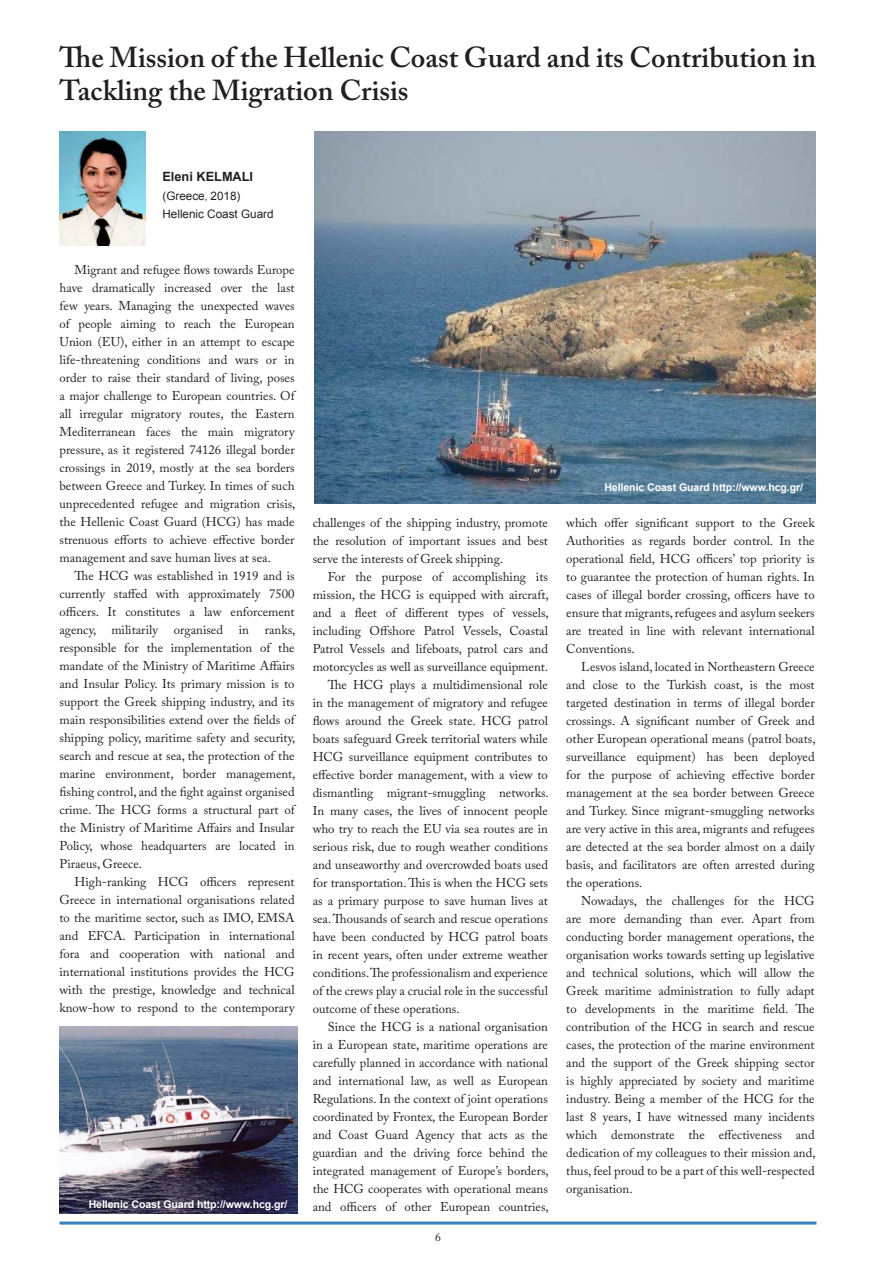
<style>
.page{position:relative;width:893px;height:1263px;background:#fff}
.page>*{position:absolute;margin:0;border:0;box-sizing:border-box;transform-origin:0 0}
.t1{font:600 28.65px/33px "Adobe Caslon Pro";color:#231f20}
.t2{font:12.75px/18px "Adobe Caslon Pro";color:#231f20;text-align:justify}
.t3{font:700 12.75px "Arial";color:#231f20}
.t4{font:11.7px/18.5px "Arial";color:#231f20}
.t5{font:11.7px "Adobe Caslon Pro";color:#231f20}
.t6{font:700 10.65px "Arial";letter-spacing:-.01em;color:#fff}
.s1{font-family:"Koz Min Pr 6 N"}
</style>
<div class="page">
<hr style="left:60px;top:1221px;width:756px;height:3px;background:#397ec1">
<img style="left:60px;top:1027px;width:237px;height:186px">
<img style="left:314px;top:131px;width:502px;height:372px">
<img style="left:60px;top:131px;width:86px;height:115px">
<h1 class="t1" style="left:60px;top:41px;width:758px">The Mission of the Hellenic Coast Guard and its Contribution in<br>Tackling the Migration Crisis</h1>
<p class="t3" style="left:162px;top:168px;width:92px">Eleni KELMALI</p>
<p class="t4" style="left:162px;top:187px;width:113px">(Greece<span class="s1">,</span> 2018)<br>Hellenic Coast Guard</p>
<p class="t2" style="left:60px;top:260px;width:237px;text-indent:15px">Migrant and refugee flows towards Europe have dramatically increased over the last few years. Managing the unexpected waves of people aiming to reach the European Union (EU), either in an attempt to escape life-threatening conditions and wars or in order to raise their standard of living, poses a major challenge to European countries. Of all irregular migratory routes, the Eastern Mediterranean faces the main migratory pressure, as it registered 74126 illegal border crossings in 2019, mostly at the sea borders between Greece and Turkey. In times of such unprecedented refugee and migration crisis, the Hellenic Coast Guard (HCG) has made strenuous efforts to achieve effective border management and save human lives at sea.</p>
<p class="t2" style="left:60px;top:566px;width:238px;text-indent:15px">The HCG was established in 1919 and is currently staffed with approximately 7500 officers. It constitutes a law enforcement agency, militarily organised in ranks, responsible for the implementation of the mandate of the Ministry of Maritime Affairs and Insular Policy. Its primary mission is to support the Greek shipping industry, and its main responsibilities extend over the fields of shipping policy, maritime safety and security, search and rescue at sea, the protection of the marine environment, border management, fishing control, and the fight against organised crime. The HCG forms a structural part of the Ministry of Maritime Affairs and Insular Policy, whose headquarters are located in Piraeus, Greece.</p>
<p class="t2" style="left:60px;top:872px;width:237px;text-indent:15px">High-ranking HCG officers represent Greece in international organisations related to the maritime sector, such as IMO, EMSA and EFCA. Participation in international fora and cooperation with national and international institutions provides the HCG with the prestige, knowledge and technical know-how to respond to the contemporary</p>
<p class="t6" style="left:89px;top:1197px;width:200px">Hellenic Coast Guard http://www.hcg.gr/</p>
<p class="t2" style="left:313px;top:513px;width:237px">challenges of the shipping industry, promote the resolution of important issues and best serve the interests of Greek shipping.</p>
<p class="t2" style="left:328px;top:567px;width:222px">For the purpose of accomplishing its</p>
<p class="t2" style="left:313px;top:585px;width:238px">mission, the HCG is equipped with aircraft,</p>
<p class="t2" style="left:313px;top:603px;width:238px">and a fleet of different types of vessels,</p>
<p class="t2" style="left:313px;top:621px;width:237px">including Offshore Patrol Vessels, Coastal</p>
<p class="t2" style="left:313px;top:639px;width:237px">Patrol Vessels and lifeboats, patrol cars and</p>
<p class="t2" style="left:313px;top:657px;width:237px">motorcycles as well as surveillance equipment.</p>
<p class="t2" style="left:328px;top:675px;width:222px">The HCG plays a multidimensional role</p>
<p class="t2" style="left:313px;top:693px;width:237px">in the management of migratory and refugee</p>
<p class="t2" style="left:313px;top:711px;width:237px">flows around the Greek state. HCG patrol</p>
<p class="t2" style="left:313px;top:729px;width:237px">boats safeguard Greek territorial waters while</p>
<p class="t2" style="left:313px;top:747px;width:237px">HCG surveillance equipment contributes to</p>
<p class="t2" style="left:313px;top:765px;width:237px">effective border management, with a view to</p>
<p class="t2" style="left:313px;top:783px;width:238px">dismantling migrant-smuggling networks.</p>
<p class="t2" style="left:313px;top:801px;width:237px">In many cases, the lives of innocent people</p>
<p class="t2" style="left:313px;top:819px;width:237px">who try to reach the EU via sea routes are in</p>
<p class="t2" style="left:313px;top:837px;width:237px">serious risk, due to rough weather conditions</p>
<p class="t2" style="left:313px;top:855px;width:237px">and unseaworthy and overcrowded boats used</p>
<p class="t2" style="left:313px;top:873px;width:237px">for transportation. This is when the HCG sets</p>
<p class="t2" style="left:313px;top:891px;width:237px">as a primary purpose to save human lives at</p>
<p class="t2" style="left:313px;top:909px;width:237px">sea. Thousands of search and rescue operations</p>
<p class="t2" style="left:313px;top:927px;width:237px">have been conducted by HCG patrol boats</p>
<p class="t2" style="left:313px;top:945px;width:237px">in recent years, often under extreme weather</p>
<p class="t2" style="left:313px;top:963px;width:237px">conditions. The professionalism and experience</p>
<p class="t2" style="left:313px;top:981px;width:237px">of the crews play a crucial role in the successful</p>
<p class="t2" style="left:313px;top:999px;width:149px">outcome of these operations.</p>
<p class="t2" style="left:328px;top:1017px;width:222px">Since the HCG is a national organisation</p>
<p class="t2" style="left:313px;top:1035px;width:237px">in a European state, maritime operations are</p>
<p class="t2" style="left:313px;top:1053px;width:237px">carefully planned in accordance with national</p>
<p class="t2" style="left:313px;top:1071px;width:237px">and international law, as well as European</p>
<p class="t2" style="left:313px;top:1089px;width:237px">Regulations. In the context of joint operations</p>
<p class="t2" style="left:313px;top:1107px;width:237px">coordinated by Frontex, the European Border</p>
<p class="t2" style="left:313px;top:1125px;width:237px">and Coast Guard Agency that acts as the</p>
<p class="t2" style="left:313px;top:1143px;width:237px">guardian and the driving force behind the</p>
<p class="t2" style="left:313px;top:1161px;width:238px">integrated management of Europe’s borders,</p>
<p class="t2" style="left:313px;top:1179px;width:237px">the HCG cooperates with operational means</p>
<p class="t2" style="left:313px;top:1197px;width:238px">and officers of other European countries,</p>
<p class="t5" style="left:435px;top:1230px;width:7px">6</p>
<p class="t6" style="left:604px;top:480px;width:200px">Hellenic Coast Guard http://www.hcg.gr/</p>
<p class="t2" style="left:566px;top:513px;width:250px">which offer significant support to the Greek Authorities as regards border control. In the operational field, HCG officers’ top priority is to guarantee the protection of human rights. In cases of illegal border crossing, officers have to ensure that migrants, refugees and asylum seekers are treated in line with relevant international Conventions.</p>
<p class="t2" style="left:566px;top:657px;width:251px;text-indent:15px">Lesvos island, located in Northeastern Greece and close to the Turkish coast, is the most targeted destination in terms of illegal border crossings. A significant number of Greek and other European operational means (patrol boats, surveillance equipment) has been deployed for the purpose of achieving effective border management at the sea border between Greece and Turkey. Since migrant-smuggling networks are very active in this area, migrants and refugees are detected at the sea border almost on a daily basis, and facilitators are often arrested during the operations.</p>
<p class="t2" style="left:566px;top:891px;width:251px;text-indent:15px">Nowadays, the challenges for the HCG are more demanding than ever. Apart from conducting border management operations, the organisation works towards setting up legislative and technical solutions, which will allow the Greek maritime administration to fully adapt to developments in the maritime field. The contribution of the HCG in search and rescue cases, the protection of the marine environment and the support of the Greek shipping sector is highly appreciated by society and maritime industry. Being a member of the HCG for the last 8 years, I have witnessed many incidents which demonstrate the effectiveness and dedication of my colleagues to their mission and, thus, feel proud to be a part of this well-respected organisation.</p>
</div>
